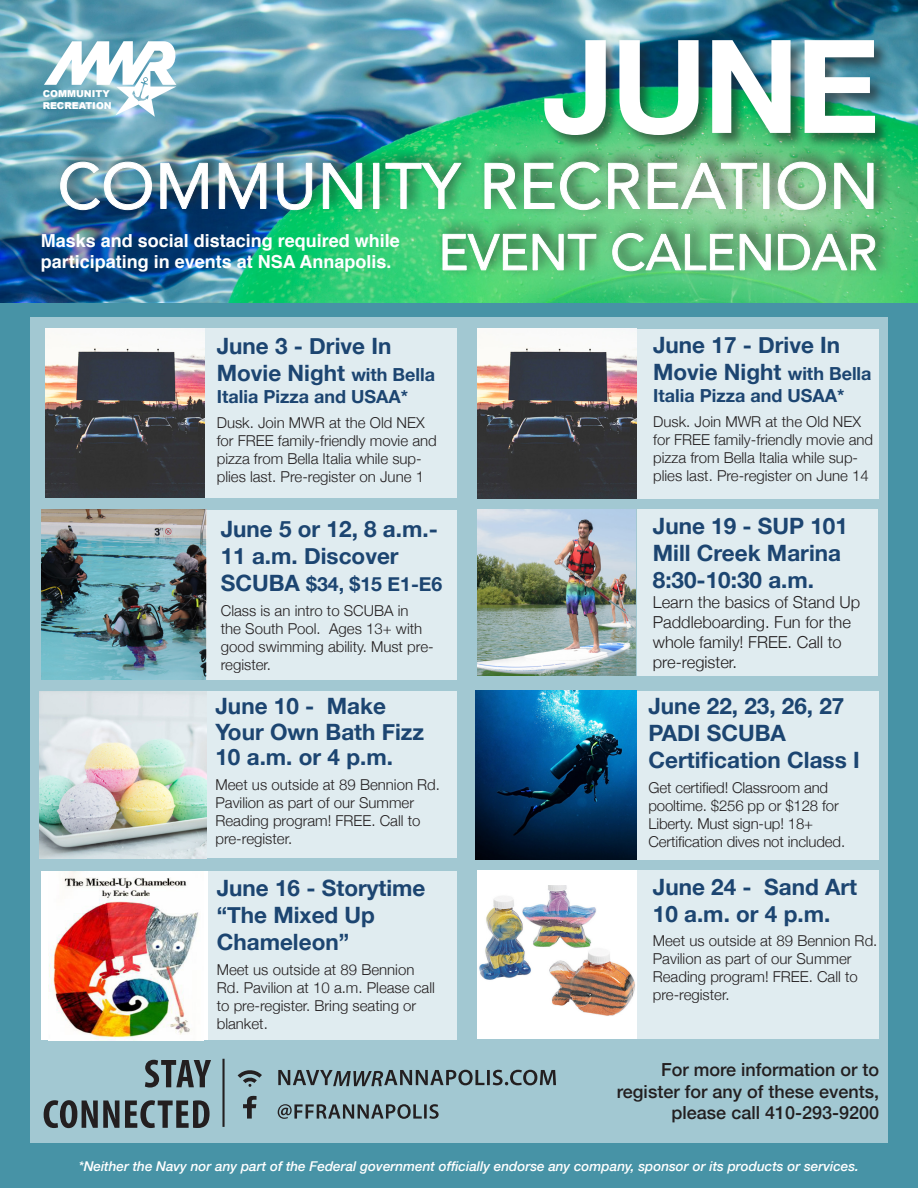
<style>
.page{position:relative;width:918px;height:1188px;background:#fff}
.page>*{position:absolute;margin:0;border:0;box-sizing:border-box;transform-origin:0 0}
.t1{font:700 22.5px/27px "Helvetica Neue";color:#1c4571}
.t2{font:700 19.5px "Helvetica Neue";color:#1c4571}
.t3{font:500 18px/21.6px "Helvetica Neue";color:#231f20;text-align:right}
.t4{font:700 18px/21.6px "Helvetica";color:#fff}
.t5{font:700 18px "Helvetica Neue";color:#1c4571}
.t6{font:300 16.5px/19.8px "Helvetica Neue";color:#231f20}
.t7{font:300 15px/18px "Helvetica Neue";color:#231f20}
.t8{font:italic 500 13.5px "Helvetica Neue";color:#fff}
.t9{font:900 9.6px/11.4px "Arial";color:#fff}
.s1{font-size:18px}
.s2{font-size:22.5px}
</style>
<div class="page">
<div style="left:0;top:293px;width:918px;height:895px;background:#4793a6"></div>
<div style="left:30px;top:318px;width:858px;height:825px;background:#a2c8d2"></div>
<div style="left:636px;top:691px;width:243px;height:169px;background:#e0ecf0"></div>
<div style="left:206px;top:691px;width:251px;height:167px;background:#e0ecf0"></div>
<img style="left:0;top:0;width:918px;height:302px">
<div style="left:437px;top:218px;width:455px;height:60px;background:#231f20;opacity:.76"></div>
<svg style="left:443px;top:233px;width:434px;height:38px"></svg>
<div style="left:55px;top:146px;width:836px;height:71px;background:#231f20;opacity:.76"></div>
<img style="left:60px;top:162px;width:813px;height:48px">
<svg style="left:44px;top:41px;width:135px;height:76px"></svg>
<svg style="left:278px;top:1070px;width:278px;height:16px"></svg>
<svg style="left:238px;top:1070px;width:24px;height:17px"></svg>
<svg style="left:243px;top:1096px;width:14px;height:23px"></svg>
<svg style="left:278px;top:1104px;width:161px;height:15px"></svg>
<hr style="left:222px;top:1059px;width:3px;height:68px;background:#231f20">
<svg style="left:44px;top:1100px;width:166px;height:28px"></svg>
<svg style="left:145px;top:1060px;width:66px;height:28px"></svg>
<img style="left:41px;top:510px;width:165px;height:169px">
<div style="left:205px;top:329px;width:252px;height:169px;background:#e0ecf0"></div>
<div style="left:206px;top:511px;width:251px;height:169px;background:#e0ecf0"></div>
<div style="left:637px;top:510px;width:241px;height:166px;background:#e0ecf0"></div>
<div style="left:637px;top:870px;width:242px;height:169px;background:#e0ecf0"></div>
<div style="left:543px;top:39px;width:347px;height:111px;background:#231f20;opacity:.55"></div>
<img style="left:544px;top:40px;width:331px;height:95px">
<img style="left:476px;top:691px;width:161px;height:168px">
<div style="left:637px;top:329px;width:242px;height:170px;background:#e0ecf0"></div>
<div style="left:41px;top:872px;width:167px;height:168px;background:#fff"></div>
<img style="left:49px;top:872px;width:150px;height:168px">
<div style="left:208px;top:872px;width:249px;height:168px;background:#e0ecf0"></div>
<img style="left:40px;top:691px;width:166px;height:167px">
<div style="left:477px;top:870px;width:160px;height:169px;background:#fff"></div>
<img style="left:479px;top:886px;width:156px;height:130px">
<img style="left:477px;top:329px;width:160px;height:170px">
<img style="left:477px;top:510px;width:159px;height:166px">
<img style="left:45px;top:329px;width:160px;height:169px">
<p class="t9" style="left:43px;top:88px;width:71px">COMMUNITY<br>RECREATION</p>
<p class="t4" style="left:41px;top:230px;width:361px">Masks and social distacing required while participating in events at NSA Annapolis.</p>
<p class="t1" style="left:217px;top:333px;width:220px">June 3 - Drive In<br>Movie Night <span class="s1">with Bella</span></p>
<p class="t5" style="left:217px;top:382px;width:193px">Italia Pizza and USAA*</p>
<p class="t7" style="left:217px;top:412px;width:222px">Dusk. Join MWR at the Old NEX for FREE family-friendly movie and pizza from Bella Italia while sup&shy;plies last. Pre-register on June 1</p>
<p class="t1" style="left:221px;top:516px;width:219px">June 5 or 12, 8 a.m.-<br>11 a.m. Discover</p>
<p class="t2" style="left:221px;top:569px;width:223px"><span class="s2">SCUBA</span> $34, $15 E1-E6</p>
<p class="t7" style="left:221px;top:600px;width:214px">Class is an intro to SCUBA in<br>the South Pool. Ages 13+ with good swimming ability. Must pre&shy;register.</p>
<p class="t1" style="left:215px;top:694px;width:210px;line-height:25.5px">June 10 - Make<br>Your Own Bath Fizz<br>10 a.m. or 4 p.m.</p>
<p class="t7" style="left:215px;top:775px;width:226px">Meet us outside at 89 Bennion Rd.<br>Pavilion as part of our Summer<br>Reading program! FREE. Call to pre-register.</p>
<p class="t1" style="left:217px;top:875px;width:210px">June 16 - Storytime “The Mixed Up<br>Chameleon”</p>
<p class="t7" style="left:217px;top:960px;width:220px">Meet us outside at 89 Bennion<br>Rd. Pavilion at 10 a.m. Please call to pre-register. Bring seating or blanket.</p>
<p class="t1" style="left:653px;top:332px;width:220px">June 17 - Drive In<br>Movie Night <span class="s1">with Bella</span></p>
<p class="t5" style="left:653px;top:381px;width:193px">Italia Pizza and USAA*</p>
<p class="t7" style="left:653px;top:411px;width:222px">Dusk. Join MWR at the Old NEX for FREE family-friendly movie and pizza from Bella Italia while sup&shy;plies last. Pre-register on June 14</p>
<p class="t1" style="left:653px;top:513px;width:197px">June 19 - SUP 101</p>
<p class="t1" style="left:653px;top:540px;width:190px">Mill Creek Marina<br>8:30-10:30 a.m.</p>
<p class="t6" style="left:653px;top:591px;width:209px">Learn the basics of Stand Up<br>Paddleboarding. Fun for the whole family! FREE. Call to pre-register.</p>
<p class="t1" style="left:648px;top:693px;width:197px">June 22, 23, 26, 27</p>
<p class="t1" style="left:648px;top:720px;width:213px">PADI SCUBA<br>Certification Class I</p>
<p class="t7" style="left:648px;top:777px;width:192px">Get certified! Classroom and pooltime. $256 pp or $128 for<br>Liberty. Must sign-up! 18+</p>
<p class="t7" style="left:648px;top:831px;width:198px">Certification dives not included.</p>
<p class="t1" style="left:653px;top:874px;width:206px">June 24 - Sand Art<br>10 a.m. or 4 p.m.</p>
<p class="t7" style="left:653px;top:931px;width:226px">Meet us outside at 89 Bennion Rd.<br>Pavilion as part of our Summer<br>Reading program! FREE. Call to pre-register.</p>
<p class="t3" style="left:617px;top:1057px;width:264px">For more information or to register for any of these events, please call 410-293-9200</p>
<p class="t8" style="left:78px;top:1155px;width:782px">*Neither the Navy nor any part of the Federal government officially endorse any company, sponsor or its products or services.</p>
</div>
